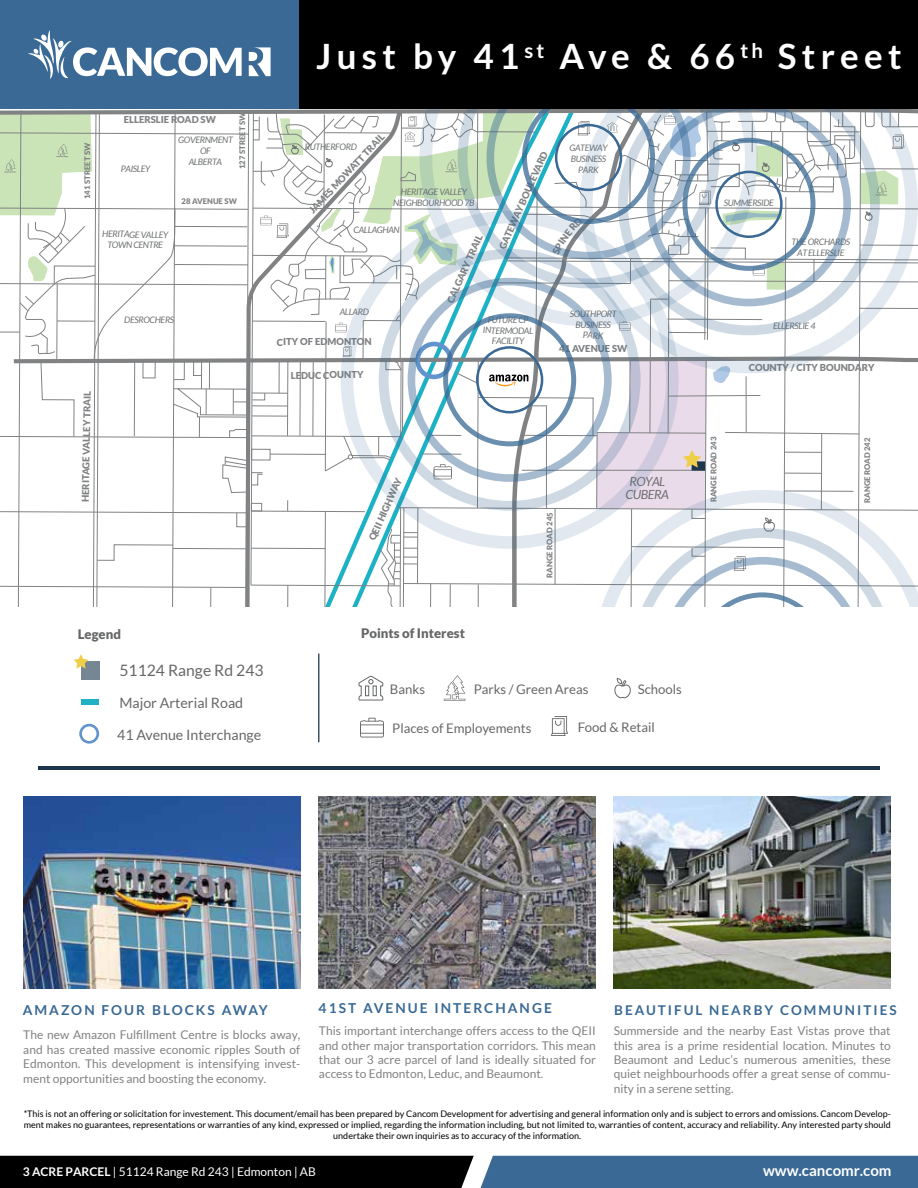
<style>
.page{position:relative;width:918px;height:1188px;background:#fff}
.page>*{position:absolute;margin:0;border:0;box-sizing:border-box;transform-origin:0 0}
.t1{font:700 34.95px "Lato";letter-spacing:.15em;color:#fff}
.t2{font:15.75px "Lato";color:#666867}
.t3{font:700 15px "Lato";color:#fff}
.t4{font:14.25px "Lato";color:#666867}
.t5{font:700 13.65px "Lato";letter-spacing:.15em;color:#396994}
.t6{font:700 13.5px "Lato";letter-spacing:.15em;color:#396994}
.t7{font:13.2px "Lato";color:#666867}
.t8{font:900 13.2px "Lato";color:#666867}
.t9{font:italic 12.6px/12.8px "Lato";letter-spacing:-.045em;color:#6e7071}
.t10{font:12px/14.4px "Lato";color:#818281;text-align:justify}
.t11{font:12px "Lato";color:#fff}
.t12{font:900 9.6px "Lato";letter-spacing:-.005em;color:#808284}
.t13{font:9px/10.8px "Lato";color:#000;text-align:center}
.t14{font:italic 9px/10.8px "Lato";letter-spacing:-.045em;color:#6e7071;text-align:center}
.t15{font:900 7.8px "Lato";color:#808284}
.s1{font-weight:700}
</style>
<div class="page">
<img style="left:614px;top:796px;width:277px;height:192px">
<img style="left:23px;top:796px;width:277px;height:192px">
<div style="left:0;top:1156px;width:474px;height:32px;background:#000"></div>
<div style="left:481px;top:1156px;width:437px;height:32px;background:#396994"></div>
<hr style="left:38px;top:766px;width:842px;height:4px;background:#1c354b">
<img style="left:319px;top:796px;width:277px;height:193px">
<div style="left:81px;top:700px;width:18px;height:5px;background:#20b1c5"></div>
<div style="left:79px;top:724px;width:20px;height:20px;border:3px solid #6193cd;border-radius:50%"></div>
<div style="left:81px;top:662px;width:19px;height:18px;background:#778693"></div>
<svg style="left:73px;top:653px;width:247px;height:16px"></svg>
<svg style="left:444px;top:675px;width:21px;height:26px"></svg>
<svg style="left:551px;top:716px;width:17px;height:20px"></svg>
<svg style="left:614px;top:679px;width:17px;height:20px"></svg>
<svg style="left:360px;top:718px;width:24px;height:20px"></svg>
<svg style="left:358px;top:675px;width:25px;height:26px"></svg>
<hr style="left:318px;top:654px;width:1px;height:88px;background:#1c354b">
<div style="left:0;top:0;width:329px;height:109px;background:#396994"></div>
<div style="left:299px;top:0;width:619px;height:109px;background:#000"></div>
<svg style="left:28px;top:30px;width:214px;height:49px"></svg>
<svg style="left:249px;top:47px;width:22px;height:29px"></svg>
<svg style="left:0;top:109px;width:918px;height:497px"></svg>
<p class="t15" style="left:83px;top:199px;width:58px;rotate:-90deg">141 STREET SW</p>
<p class="t15" style="left:238px;top:169px;width:58px;rotate:-90deg">127 STREET SW</p>
<p class="t12" style="left:124px;top:114px;width:94px">ELLERSLIE ROAD SW</p>
<p class="t14" style="left:178px;top:135px;width:56px">GOVERNMENT<br>OF<br>ALBERTA</p>
<p class="t14" style="left:121px;top:164px;width:31px">PAISLEY</p>
<p class="t14" style="left:102px;top:229px;width:68px">HERITAGE VALLEY<br>TOWN CENTRE</p>
<p class="t15" style="left:182px;top:196px;width:57px">28 AVENUE SW</p>
<p class="t14" style="left:124px;top:314px;width:52px">DESROCHERS</p>
<p class="t12" style="left:80px;top:502px;width:113px;rotate:-89deg">HERITAGE VALLEY TRAIL</p>
<h1 class="t1" style="left:316px;top:37px;width:587px">Just by 41<sup>st</sup> Ave &amp; 66<sup>th</sup> Street</h1>
<p class="t12" style="left:307px;top:208px;width:107px;rotate:-47deg">JAMES MOWATT TRAIL</p>
<p class="t14" style="left:305px;top:142px;width:53px">RUTHERFORD</p>
<p class="t14" style="left:393px;top:187px;width:83px">HERITAGE VALLEY<br>NEIGHBOURHOOD 7B</p>
<p class="t14" style="left:354px;top:225px;width:48px">CALLAGHAN</p>
<p class="t12" style="left:445px;top:300px;width:75px;rotate:-66deg">CALGARY TRAIL</p>
<p class="t12" style="left:497px;top:246px;width:107px;rotate:-66deg">GATEWAY BOULEVARD</p>
<p class="t14" style="left:340px;top:307px;width:31px">ALLARD</p>
<p class="t12" style="left:277px;top:336px;width:96px">CITY OF EDMONTON</p>
<p class="t12" style="left:291px;top:369px;width:74px">LEDUC COUNTY</p>
<p class="t14" style="left:483px;top:314px;width:52px">FUTURE CP<br>INTERMODAL<br>FACILITY</p>
<p class="t14" style="left:569px;top:143px;width:40px">GATEWAY<br>BUSINESS<br>PARK</p>
<p class="t14" style="left:570px;top:309px;width:48px">SOUTHPORT<br>BUSINESS<br>PARK</p>
<p class="t12" style="left:559px;top:343px;width:70px">41 AVENUE SW</p>
<p class="t12" style="left:366px;top:538px;width:69px;rotate:-66deg">QEII HIGHWAY</p>
<p class="t15" style="left:545px;top:578px;width:67px;rotate:-90deg">RANGE ROAD 245</p>
<p class="t9" style="left:626px;top:476px;width:45px">ROYAL<br>CUBERA</p>
<p class="t14" style="left:724px;top:197px;width:52px">SUMMERSIDE</p>
<p class="t14" style="left:792px;top:237px;width:60px">THE ORCHARDS<br>AT ELLERSLIE</p>
<p class="t14" style="left:773px;top:321px;width:44px">ELLERSLIE 4</p>
<p class="t12" style="left:749px;top:362px;width:127px">COUNTY / CITY BOUNDARY</p>
<p class="t15" style="left:709px;top:502px;width:67px;rotate:-90deg">RANGE ROAD 243</p>
<p class="t15" style="left:863px;top:503px;width:67px;rotate:-90deg">RANGE ROAD 242</p>
<p class="t8" style="left:78px;top:626px;width:45px">Legend</p>
<h2 class="t2" style="left:119px;top:661px;width:146px">51124 Range Rd 243</h2>
<p class="t4" style="left:119px;top:695px;width:125px">Major Arterial Road</p>
<p class="t4" style="left:117px;top:727px;width:146px">41 Avenue Interchange</p>
<p class="t8" style="left:361px;top:626px;width:105px">Points of Interest</p>
<p class="t7" style="left:390px;top:682px;width:37px">Banks</p>
<p class="t7" style="left:474px;top:682px;width:116px">Parks / Green Areas</p>
<p class="t7" style="left:578px;top:720px;width:79px">Food &amp; Retail</p>
<p class="t7" style="left:638px;top:682px;width:46px">Schools</p>
<p class="t7" style="left:392px;top:721px;width:141px">Places of Employements</p>
<p class="t5" style="left:23px;top:1002px;width:247px">AMAZON FOUR BLOCKS AWAY</p>
<p class="t5" style="left:319px;top:1001px;width:235px">41ST AVENUE INTERCHANGE</p>
<p class="t6" style="left:614px;top:1002px;width:284px">BEAUTIFUL NEARBY COMMUNITIES</p>
<p class="t10" style="left:614px;top:1023px;width:279px">Summerside and the nearby East Vistas prove that this area is a prime residential location. Minutes to Beaumont and Leduc’s numerous amenities, these quiet neighbourhoods offer a great sense of commu&shy;nity in a serene setting.</p>
<p class="t10" style="left:23px;top:1028px;width:279px">The new Amazon Fulfillment Centre is blocks away, and has created massive economic ripples South of Edmonton. This development is intensifying invest&shy;ment opportunities and boosting the economy.</p>
<p class="t10" style="left:319px;top:1024px;width:278px">This important interchange offers access to the QEII and other major transportation corridors. This mean that our 3 acre parcel of land is ideally situated for access to Edmonton, Leduc, and Beaumont.</p>
<p class="t13" style="left:24px;top:1108px;width:869px">*This is not an offering or solicitation for investement. This document/email has been prepared by Cancom Development for advertising and general information only and is subject to errors and omissions. Cancom Develop&shy;ment makes no guarantees, representations or warranties of any kind, expressed or implied, regarding the information including, but not limited to, warranties of content, accuracy and reliability. Any interested party should undertake their own inquiries as to accuracy of the information.</p>
<p class="t11" style="left:23px;top:1165px;width:295px"><span class="s1">3 ACRE PARCEL</span> | 51124 Range Rd 243 | Edmonton | AB</p>
<p class="t3" style="left:763px;top:1162px;width:130px">www.cancomr.com</p>
</div>
